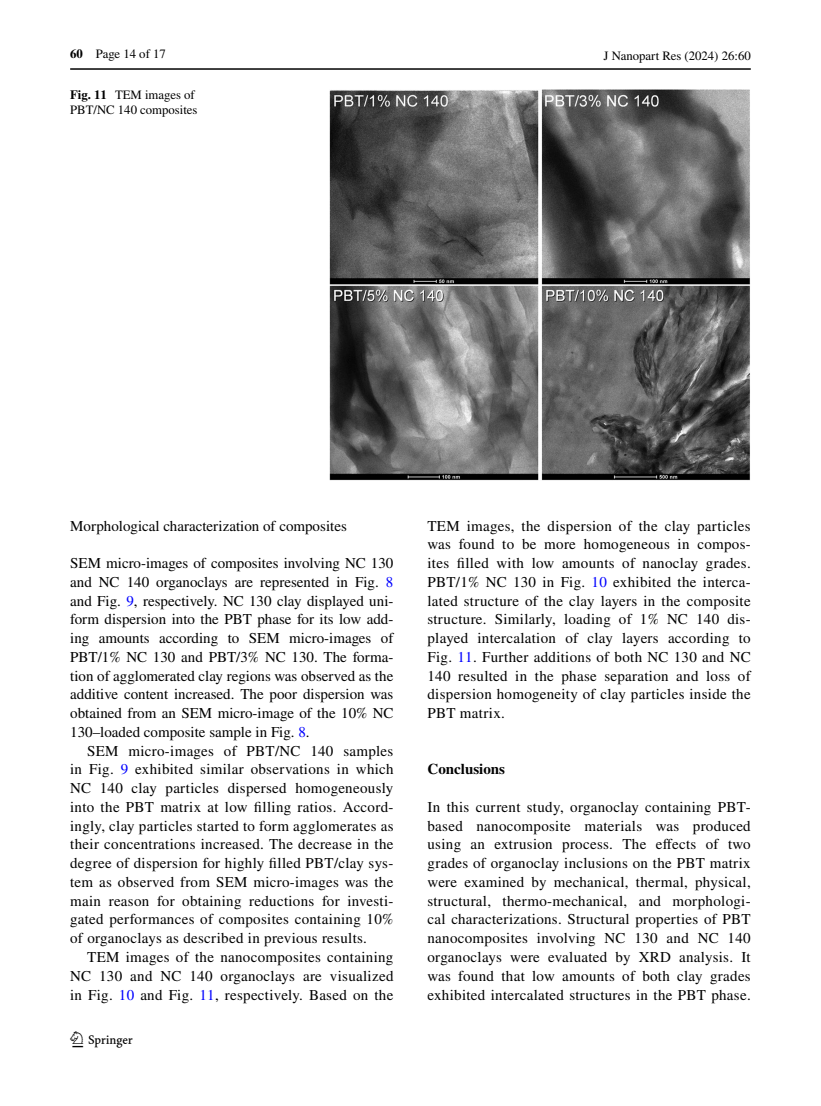
<style>
.page{position:relative;width:821px;height:1106px;background:#fff}
.page>*{position:absolute;margin:0;border:0;box-sizing:border-box;transform-origin:0 0}
.t1{font:22.5px "Springnew Regular 2";color:#000}
.t2{font:15px/18.8px "STIX";letter-spacing:.02em;color:#000;text-align:justify}
.t3{font:15px "STIX";color:#000}
.t4{font:700 15px "STIX";color:#000}
.t5{font:12.75px/15px "STIX";color:#000}
.s1{font-weight:700}
.s2{color:#00f}
</style>
<div class="page">
<hr style="left:70px;top:68px;width:680px;height:2px;background:#000">
<img style="left:329px;top:89px;width:421px;height:391px">
<p class="t5" style="left:70px;top:47px;width:97px"><span class="s1">60</span> Page 14 of 17</p>
<p class="t5" style="left:70px;top:88px;width:129px"><span class="s1">Fig. 11</span> TEM images of<br>PBT/NC 140 composites</p>
<p class="t5" style="left:603px;top:49px;width:148px">J Nanopart Res (2024) 26:60</p>
<p class="t3" style="left:70px;top:515px;width:278px">Morphological characterization of composites</p>
<p class="t2" style="left:70px;top:554px;width:325px">SEM micro-images of composites involving NC 130 and NC 140 organoclays are represented in Fig. <span class="s2">8 </span>and Fig. <span class="s2">9</span>, respectively. NC 130 clay displayed uni&shy;form dispersion into the PBT phase for its low add&shy;ing amounts according to SEM micro-images of PBT/1% NC 130 and PBT/3% NC 130. The forma&shy;tion of agglomerated clay regions was observed as the additive content increased. The poor dispersion was obtained from an SEM micro-image of the 10% NC 130–loaded composite sample in Fig. <span class="s2">8</span>.</p>
<p class="t2" style="left:70px;top:742px;width:325px;text-indent:17px">SEM micro-images of PBT/NC 140 samples in Fig. <span class="s2">9</span> exhibited similar observations in which NC 140 clay particles dispersed homogeneously into the PBT matrix at low filling ratios. Accord&shy;ingly, clay particles started to form agglomerates as their concentrations increased. The decrease in the degree of dispersion for highly filled PBT/clay sys&shy;tem as observed from SEM micro-images was the main reason for obtaining reductions for investi&shy;gated performances of composites containing 10% of organoclays as described in previous results.</p>
<p class="t2" style="left:70px;top:948px;width:325px;text-indent:17px">TEM images of the nanocomposites containing NC 130 and NC 140 organoclays are visualized in Fig. <span class="s2">10</span> and Fig. <span class="s2">11</span>, respectively. Based on the</p>
<h1 class="t1" style="left:72px;top:1031px;width:62px">1 3</h1>
<p class="t2" style="left:427px;top:517px;width:325px">TEM images, the dispersion of the clay particles was found to be more homogeneous in compos&shy;ites filled with low amounts of nanoclay grades.<br>PBT/1% NC 130 in Fig. <span class="s2">10</span> exhibited the interca&shy;lated structure of the clay layers in the composite structure. Similarly, loading of 1% NC 140 dis&shy;played intercalation of clay layers according to Fig. <span class="s2">11</span>. Further additions of both NC 130 and NC 140 resulted in the phase separation and loss of dispersion homogeneity of clay particles inside the PBT matrix.</p>
<p class="t4" style="left:427px;top:760px;width:79px">Conclusions</p>
<p class="t2" style="left:427px;top:798px;width:325px">In this current study, organoclay containing PBT&shy;based nanocomposite materials was produced using an extrusion process. The effects of two grades of organoclay inclusions on the PBT matrix were examined by mechanical, thermal, physical, structural, thermo-mechanical, and morphologi&shy;cal characterizations. Structural properties of PBT nanocomposites involving NC 130 and NC 140 organoclays were evaluated by XRD analysis. It was found that low amounts of both clay grades exhibited intercalated structures in the PBT phase.</p>
</div>
